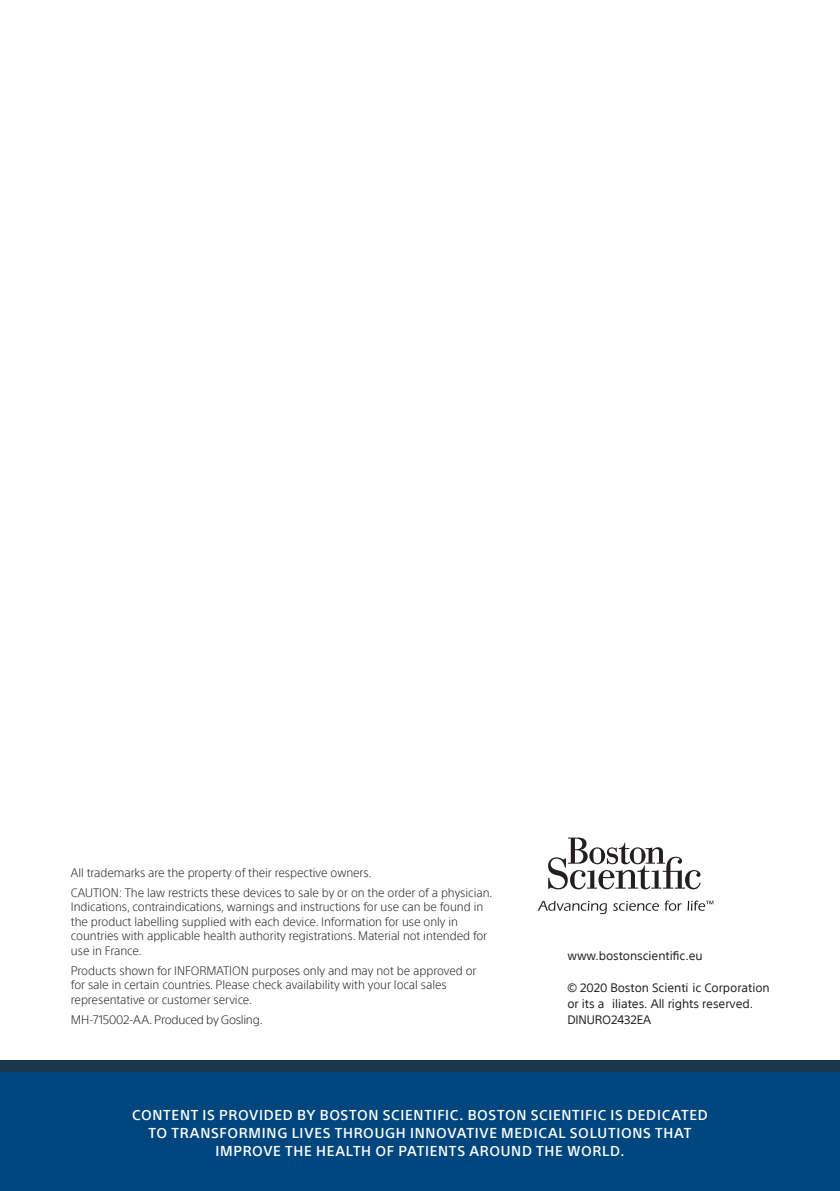
<style>
.page{position:relative;width:840px;height:1191px;background:#fff}
.page>*{position:absolute;margin:0;border:0;box-sizing:border-box;transform-origin:0 0}
.body{font:500 14px/18px "SST";letter-spacing:.05em;color:#fff;text-align:center}
.t1{font:300 12px/14.4px "SST";letter-spacing:-.005em;color:#231f20}
.t2{font:12px/16px "SST";letter-spacing:-.005em;color:#231f20}
.t3{font:300 12px "SST";letter-spacing:-.025em;color:#231f20}
.s1{font-style:inherit}
</style>
<div class="page">
<div style="left:0;top:1066px;width:839px;height:125px;background:#00467e"></div>
<div style="left:0;top:1060px;width:839px;height:11px;background:#1a374b"></div>
<svg style="left:548px;top:837px;width:152px;height:52px"></svg>
<svg style="left:537px;top:901px;width:69px;height:13px"></svg>
<svg style="left:613px;top:901px;width:45px;height:9px"></svg>
<svg style="left:664px;top:900px;width:17px;height:10px"></svg>
<svg style="left:687px;top:900px;width:26px;height:10px"></svg>
<p class="t1" style="left:71px;top:865px;width:302px">All trademarks are the property of their respective owners.</p>
<p class="t1" style="left:71px;top:885px;width:423px">CAUTION: The law restricts these devices to sale by or on the order of a physician.<br>Indications, contraindications, warnings and instructions for use can be found in the product labelling supplied with each device. Information for use only in countries with applicable health authority registrations. Material not intended for use in France.</p>
<p class="t1" style="left:71px;top:963px;width:407px">Products shown for INFORMATION purposes only and may not be approved or for sale in certain countries. Please check availability with your local sales representative or customer service.</p>
<p class="t3" style="left:71px;top:1012px;width:193px">MH-715002-AA. Produced by Gosling.</p>
<p class="t2" style="left:567px;top:947px;width:137px">www.bostonscientific.eu</p>
<p class="t2" style="left:567px;top:979px;width:204px">© 2020 Boston Scienti ic Corporation or its a iliates. All rights reserved.<br><span class="s1">DINURO2432EA</span></p>
<p class="body" style="left:132px;top:1106px;width:576px">CONTENT IS PROVIDED BY BOSTON SCIENTIFIC. BOSTON SCIENTIFIC IS DEDICATED<br>TO TRANSFORMING LIVES THROUGH INNOVATIVE MEDICAL SOLUTIONS THAT<br>IMPROVE THE HEALTH OF PATIENTS AROUND THE WORLD.</p>
</div>
